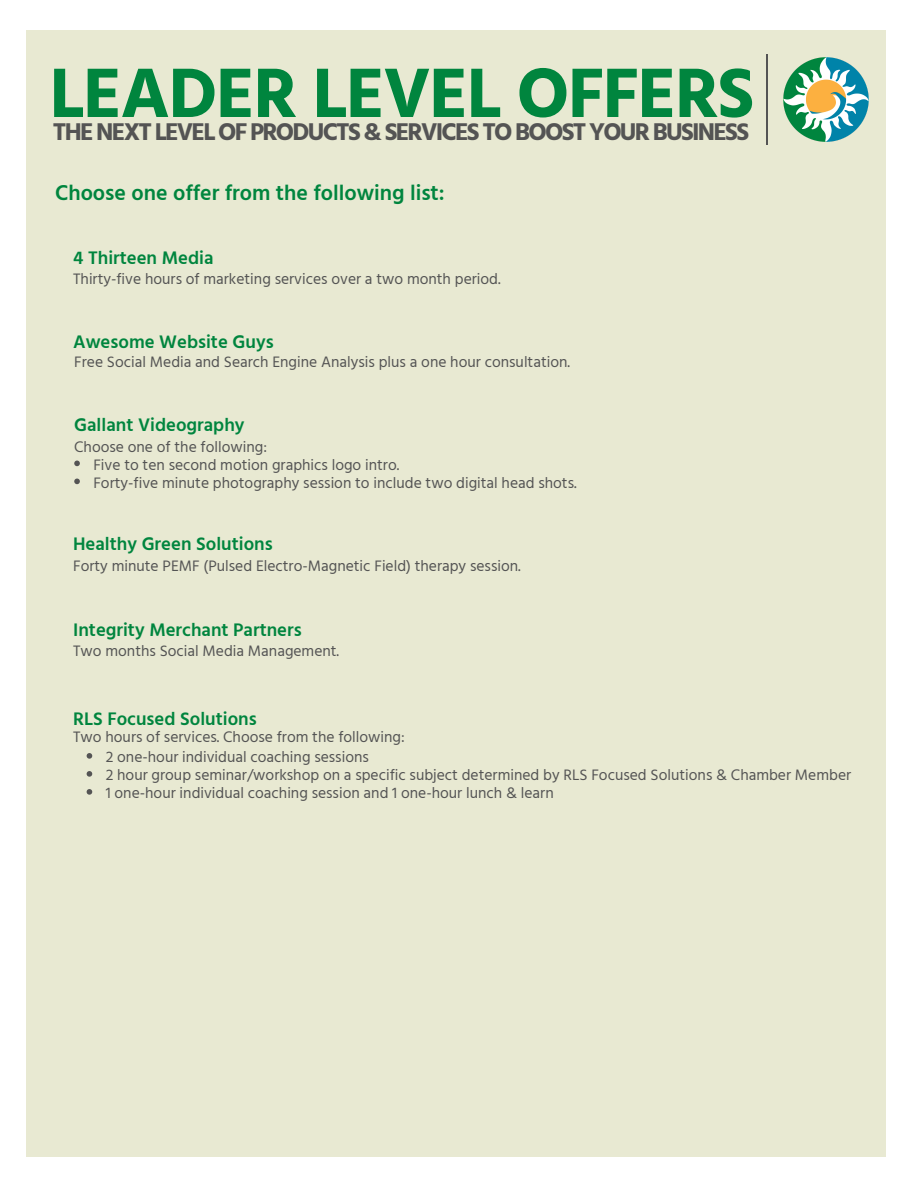
<style>
.page{position:relative;width:918px;height:1188px;background:#fff}
.page>*{position:absolute;margin:0;border:0;box-sizing:border-box;transform-origin:0 0}
.t1{font:700 71.55px "Hind Guntur";letter-spacing:-.02em;color:#00853e}
.t2{font:700 24.9px "Hind Guntur";letter-spacing:-.07em;color:#545454}
.t3{font:600 21.75px "Hind Guntur";color:#00853e}
.t4{font:600 18.75px "Hind Guntur";color:#00853e}
.t5{font:15.6px/18px "Hind Guntur";color:#545454}
</style>
<div class="page">
<div style="left:26px;top:30px;width:859px;height:1126px;background:#e8e9d2"></div>
<img style="left:783px;top:57px;width:86px;height:85px">
<hr style="left:767px;top:88px;width:1px;height:50px;background:#545454">
<svg style="left:767px;top:54px;width:1px;height:34px"></svg>
<svg style="left:74px;top:461px;width:6px;height:5px"></svg>
<svg style="left:74px;top:479px;width:6px;height:5px"></svg>
<svg style="left:87px;top:753px;width:5px;height:6px"></svg>
<svg style="left:87px;top:771px;width:5px;height:6px"></svg>
<svg style="left:87px;top:789px;width:5px;height:6px"></svg>
<h1 class="t1" style="left:50px;top:50px;width:706px">LEADER LEVEL OFFERS</h1>
<h2 class="t2" style="left:53px;top:116px;width:698px">THE NEXT LEVEL OF PRODUCTS &amp; SERVICES TO BOOST YOUR BUSINESS</h2>
<h3 class="t3" style="left:55px;top:179px;width:391px">Choose one offer from the following list:</h3>
<p class="t4" style="left:73px;top:247px;width:142px">4 Thirteen Media</p>
<p class="t5" style="left:73px;top:270px;width:429px">Thirty-five hours of marketing services over a two month period.</p>
<p class="t4" style="left:73px;top:330px;width:202px">Awesome Website Guys</p>
<p class="t5" style="left:74px;top:353px;width:497px">Free Social Media and Search Engine Analysis plus a one hour consultation.</p>
<p class="t4" style="left:74px;top:413px;width:172px">Gallant Videography</p>
<p class="t5" style="left:93px;top:437px;width:485px;text-indent:-19px">Choose one of the following:<br>Five to ten second motion graphics logo intro.<br>Forty-five minute photography session to include two digital head shots.</p>
<p class="t4" style="left:73px;top:533px;width:201px">Healthy Green Solutions</p>
<p class="t5" style="left:73px;top:556px;width:449px">Forty minute PEMF (Pulsed Electro-Magnetic Field) therapy session.</p>
<p class="t4" style="left:73px;top:618px;width:230px">Integrity Merchant Partners</p>
<p class="t5" style="left:73px;top:642px;width:268px">Two months Social Media Management.</p>
<p class="t4" style="left:73px;top:707px;width:185px">RLS Focused Solutions</p>
<p class="t5" style="left:73px;top:726px;width:333px;line-height:20.2px;text-align:center">Two hours of services. Choose from the following:<br>2 one-hour individual coaching sessions</p>
<p class="t5" style="left:106px;top:766px;width:747px">2 hour group seminar/workshop on a specific subject determined by RLS Focused Solutions &amp; Chamber Member<br>1 one-hour individual coaching session and 1 one-hour lunch &amp; learn</p>
</div>
